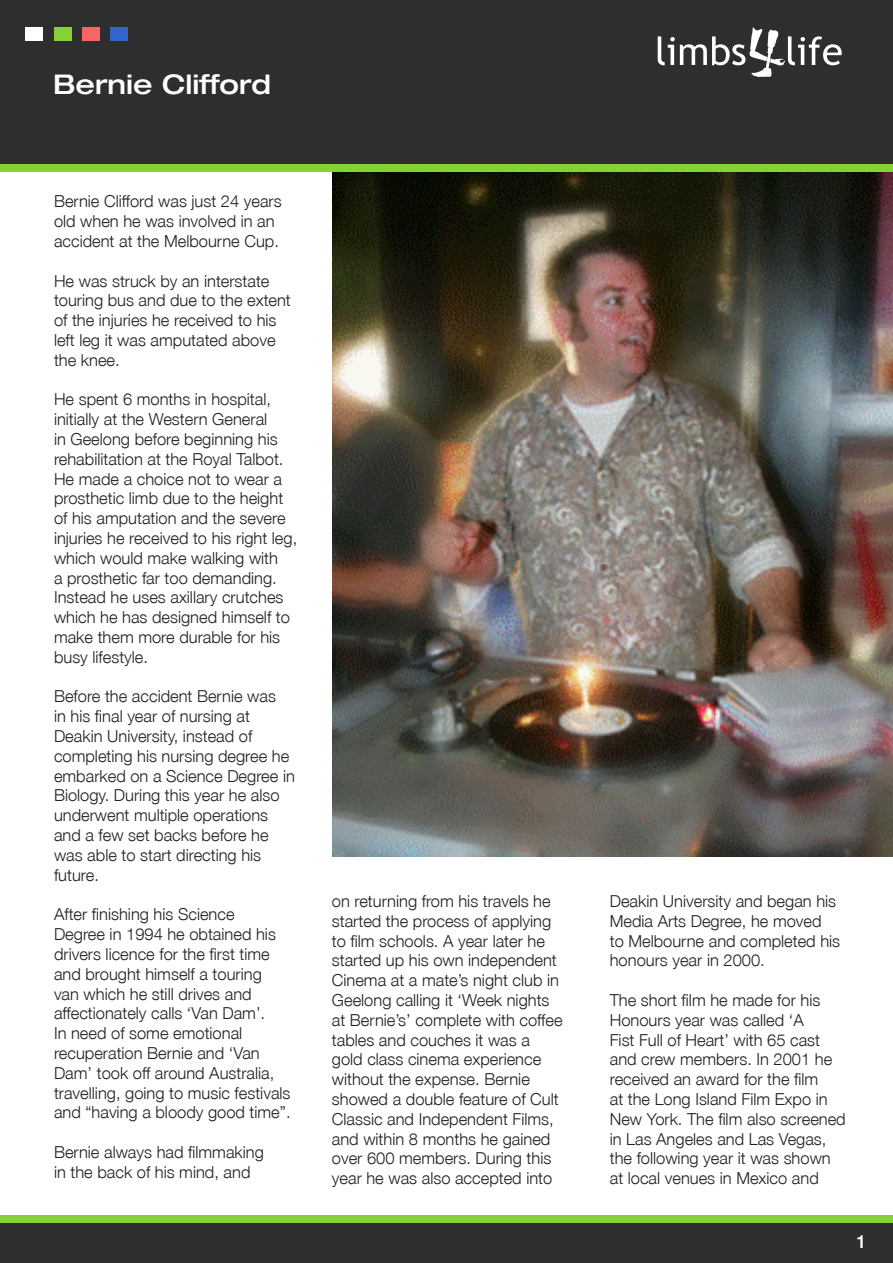
<style>
.page{position:relative;width:893px;height:1263px;background:#fff}
.page>*{position:absolute;margin:0;border:0;box-sizing:border-box;transform-origin:0 0}
.t1{font:500 expanded 27px "Helvetica Neue LT Pro";color:#fff}
.t2{font:500 18px "Helvetica Neue LT Pro";color:#fff}
.t3{font:300 16.5px/19.8px "Helvetica Neue LT Pro";color:#231f20}
</style>
<div class="page">
<div style="left:0;top:0;width:893px;height:164px;background:#2e2e2e"></div>
<img style="left:333px;top:172px;width:560px;height:685px">
<div style="left:0;top:1222px;width:893px;height:41px;background:#2f2f31"></div>
<div style="left:82px;top:27px;width:17px;height:13px;background:#f96466"></div>
<div style="left:0;top:1215px;width:893px;height:7px;background:#85d234"></div>
<div style="left:0;top:164px;width:893px;height:8px;background:#85d234"></div>
<div style="left:111px;top:27px;width:17px;height:13px;background:#3266cb"></div>
<div style="left:54px;top:27px;width:17px;height:13px;background:#85d234"></div>
<div style="left:26px;top:27px;width:17px;height:13px;background:#fff"></div>
<svg style="left:658px;top:27px;width:184px;height:50px"></svg>
<p class="t1" style="left:53px;top:67px;width:219px">Bernie Clifford</p>
<p class="t3" style="left:54px;top:191px;width:229px">Bernie Clifford was just 24 years old when he was involved in an accident at the Melbourne Cup.</p>
<p class="t3" style="left:54px;top:270px;width:238px">He was struck by an interstate touring bus and due to the extent of the injuries he received to his left leg it was amputated above the knee.</p>
<p class="t3" style="left:54px;top:389px;width:245px">He spent 6 months in hospital, initially at the Western General<br>in Geelong before beginning his rehabilitation at the Royal Talbot.<br>He made a choice not to wear a prosthetic limb due to the height of his amputation and the severe injuries he received to his right leg, which would make walking with<br>a prosthetic far too demanding.<br>Instead he uses axillary crutches which he has designed himself to make them more durable for his busy lifestyle.</p>
<p class="t3" style="left:54px;top:686px;width:242px">Before the accident Bernie was<br>in his final year of nursing at<br>Deakin University, instead of completing his nursing degree he embarked on a Science Degree in<br>Biology. During this year he also underwent multiple operations and a few set backs before he was able to start directing his future.</p>
<p class="t3" style="left:54px;top:904px;width:238px">After finishing his Science<br>Degree in 1994 he obtained his drivers licence for the first time and brought himself a touring van which he still drives and affectionately calls ‘Van Dam’.<br>In need of some emotional recuperation Bernie and ‘Van<br>Dam’ took off around Australia, travelling, going to music festivals and “having a bloody good time”.</p>
<p class="t3" style="left:54px;top:1142px;width:211px">Bernie always had filmmaking in the back of his mind, and</p>
<p class="t3" style="left:332px;top:891px;width:232px">on returning from his travels he started the process of applying to film schools. A year later he started up his own independent<br>Cinema at a mate’s night club in<br>Geelong calling it ‘Week nights at Bernie’s’ complete with coffee tables and couches it was a gold class cinema experience without the expense. Bernie showed a double feature of Cult<br>Classic and Independent Films, and within 8 months he gained over 600 members. During this year he was also accepted into</p>
<p class="t3" style="left:610px;top:891px;width:232px">Deakin University and began his<br>Media Arts Degree, he moved<br>to Melbourne and completed his honours year in 2000.</p>
<p class="t3" style="left:610px;top:990px;width:237px">The short film he made for his<br>Honours year was called ‘A<br>Fist Full of Heart’ with 65 cast and crew members. In 2001 he received an award for the film<br>at the Long Island Film Expo in<br>New York. The film also screened in Las Angeles and Las Vegas, the following year it was shown at local venues in Mexico and</p>
<p class="t2" style="left:857px;top:1231px;width:12px">1</p>
</div>
